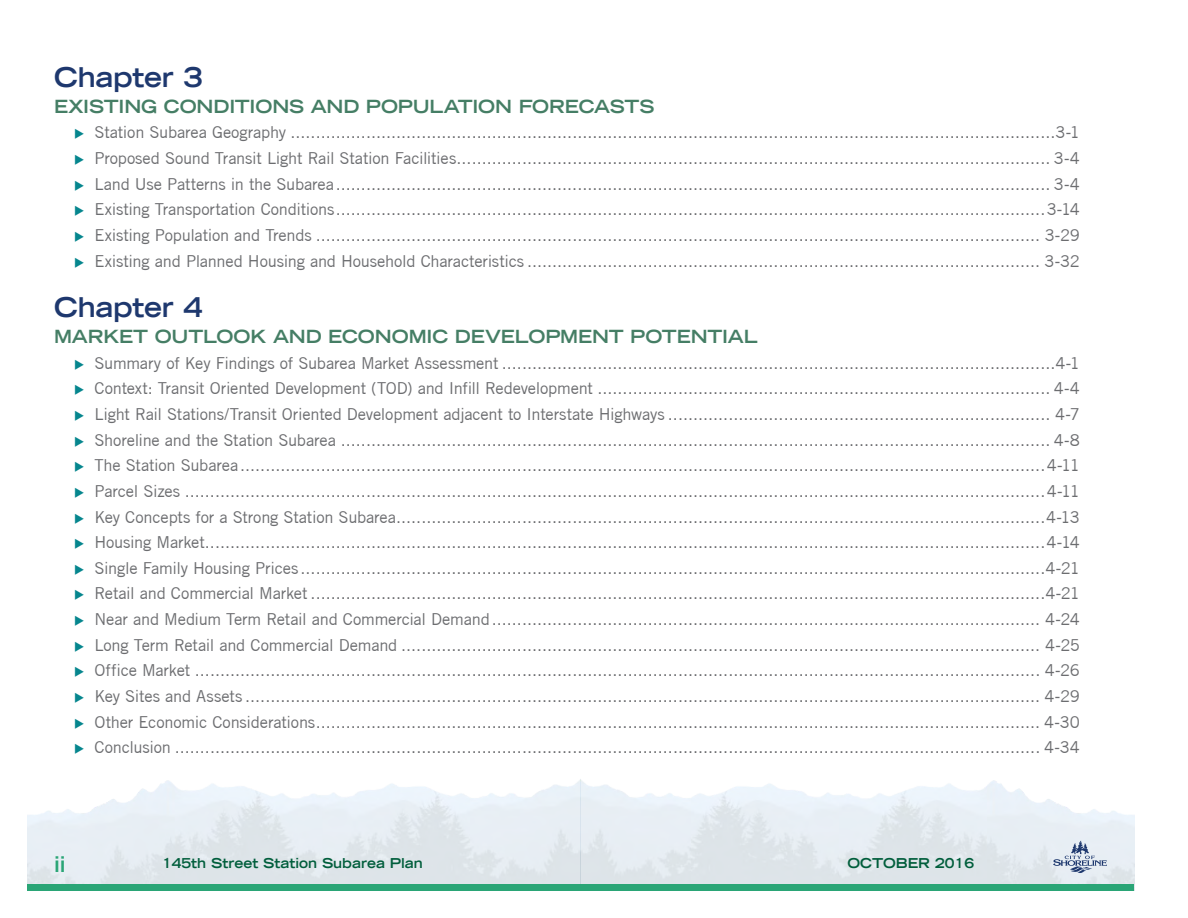
<style>
.page{position:relative;width:1188px;height:918px;background:#fff}
.page>*{position:absolute;margin:0;border:0;box-sizing:border-box;transform-origin:0 0}
.t1{font:700 expanded 27px "Trade Gothic LT";letter-spacing:-.01em;color:#1e386e}
.t2{font:700 21px "Trade Gothic";color:#2aa576}
.t3{font:700 expanded 18px "Trade Gothic LT";letter-spacing:-.01em;color:#457e65}
.t4{font:16.5px "Trade Gothic";letter-spacing:-.015em;color:#6c6d70}
.t5{font:700 expanded 13.5px "Trade Gothic LT";color:#015e3c}
</style>
<div class="page">
<div style="left:27px;top:884px;width:1107px;height:7px;background:#2aa576"></div>
<svg style="left:1053px;top:841px;width:54px;height:32px;background:#c0cad9"></svg>
<p class="t1" style="left:54px;top:60px;width:151px">Chapter 3</p>
<p class="t3" style="left:54px;top:95px;width:602px">EXISTING CONDITIONS AND POPULATION FORECASTS</p>
<p class="t4" style="left:94px;top:123px;width:987px">Station Subarea Geography ........................................................................................................................................................3-1</p>
<p class="t4" style="left:94px;top:148px;width:987px">Proposed Sound Transit Light Rail Station Facilities...................................................................................................................... 3-4</p>
<p class="t4" style="left:94px;top:174px;width:987px">Land Use Patterns in the Subarea.............................................................................................................................................. 3-4</p>
<p class="t4" style="left:94px;top:200px;width:987px">Existing Transportation Conditions.............................................................................................................................................3-14</p>
<p class="t4" style="left:94px;top:225px;width:987px">Existing Population and Trends ................................................................................................................................................ 3-29</p>
<p class="t4" style="left:94px;top:251px;width:987px">Existing and Planned Housing and Household Characteristics ...................................................................................................... 3-32</p>
<p class="t1" style="left:54px;top:290px;width:151px">Chapter 4</p>
<p class="t3" style="left:54px;top:325px;width:705px">MARKET OUTLOOK AND ECONOMIC DEVELOPMENT POTENTIAL</p>
<p class="t4" style="left:94px;top:353px;width:987px">Summary of Key Findings of Subarea Market Assessment ..............................................................................................................4-1</p>
<p class="t4" style="left:94px;top:378px;width:987px">Context: Transit Oriented Development (TOD) and Infill Redevelopment .......................................................................................... 4-4</p>
<p class="t4" style="left:94px;top:404px;width:987px">Light Rail Stations/Transit Oriented Development adjacent to Interstate Highways ............................................................................ 4-7</p>
<p class="t4" style="left:94px;top:430px;width:987px">Shoreline and the Station Subarea ............................................................................................................................................. 4-8</p>
<p class="t4" style="left:94px;top:455px;width:987px">The Station Subarea................................................................................................................................................................4-11</p>
<p class="t4" style="left:94px;top:481px;width:987px">Parcel Sizes ...........................................................................................................................................................................4-11</p>
<p class="t4" style="left:94px;top:507px;width:987px">Key Concepts for a Strong Station Subarea.................................................................................................................................4-13</p>
<p class="t4" style="left:94px;top:532px;width:987px">Housing Market.......................................................................................................................................................................4-14</p>
<p class="t4" style="left:94px;top:558px;width:987px">Single Family Housing Prices ....................................................................................................................................................4-21</p>
<p class="t4" style="left:94px;top:584px;width:987px">Retail and Commercial Market ..................................................................................................................................................4-21</p>
<p class="t4" style="left:94px;top:609px;width:987px">Near and Medium Term Retail and Commercial Demand............................................................................................................. 4-24</p>
<p class="t4" style="left:94px;top:635px;width:987px">Long Term Retail and Commercial Demand ............................................................................................................................... 4-25</p>
<p class="t4" style="left:94px;top:661px;width:987px">Office Market ........................................................................................................................................................................ 4-26</p>
<p class="t4" style="left:94px;top:686px;width:987px">Key Sites and Assets .............................................................................................................................................................. 4-29</p>
<p class="t4" style="left:94px;top:712px;width:987px">Other Economic Considerations................................................................................................................................................ 4-30</p>
<p class="t4" style="left:94px;top:738px;width:987px">Conclusion ............................................................................................................................................................................ 4-34</p>
<p class="t2" style="left:54px;top:851px;width:13px">ii</p>
<p class="t5" style="left:162px;top:854px;width:262px">145th Street Station Subarea Plan</p>
<p class="t5" style="left:847px;top:854px;width:128px">OCTOBER 2016</p>
</div>
